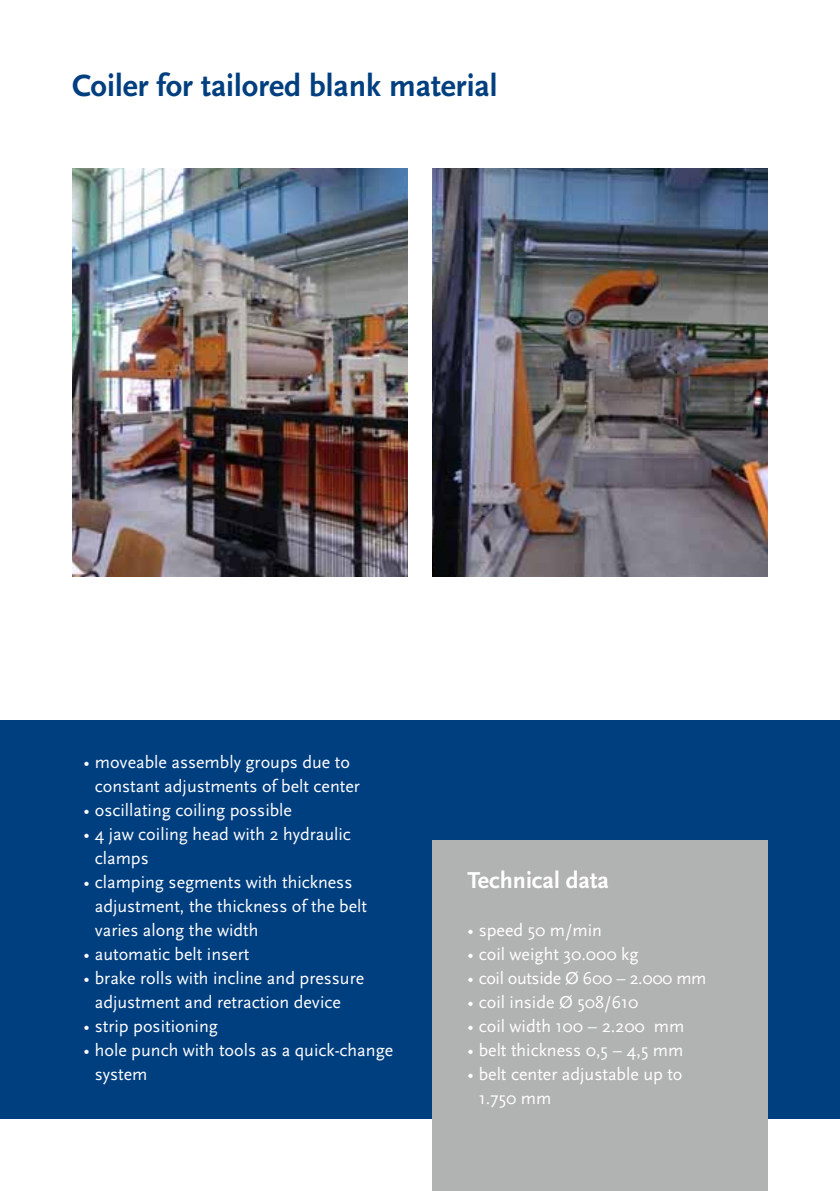
<style>
.page{position:relative;width:840px;height:1191px;background:#fff}
.page>*{position:absolute;margin:0;border:0;box-sizing:border-box;transform-origin:0 0}
.t1{font:700 32px "Scala Sans";color:#003f7f}
.t2{font:700 24px "Scala Sans";color:#fff}
.t3{font:18px/24px "Scala Sans";color:#fff}
.t4{font:18px "Scala Sans";letter-spacing:-.02em;color:#fff}
</style>
<div class="page">
<div style="left:0;top:720px;width:839px;height:399px;background:#003f7f"></div>
<img style="left:72px;top:168px;width:336px;height:408px">
<img style="left:432px;top:168px;width:335px;height:408px">
<div style="left:432px;top:840px;width:335px;height:351px;background:#b1b3b2"></div>
<h1 class="t1" style="left:72px;top:68px;width:426px">Coiler for tailored blank material</h1>
<p class="t3" style="left:95px;top:750px;width:266px;text-indent:-11px">• moveable assembly groups due to constant adjustments of belt center</p>
<p class="t3" style="left:83px;top:798px;width:210px">• oscillating coiling possible</p>
<p class="t3" style="left:95px;top:822px;width:257px;text-indent:-11px">• 4 jaw coiling head with 2 hydraulic clamps</p>
<p class="t3" style="left:95px;top:870px;width:274px;text-indent:-11px">• clamping segments with thickness adjustment, the thickness of the belt varies along the width</p>
<p class="t3" style="left:83px;top:942px;width:167px">• automatic belt insert</p>
<p class="t3" style="left:95px;top:966px;width:271px;text-indent:-11px">• brake rolls with incline and pressure adjustment and retraction device</p>
<p class="t3" style="left:83px;top:1014px;width:136px">• strip positioning</p>
<p class="t3" style="left:95px;top:1038px;width:300px;text-indent:-11px">• hole punch with tools as a quick-change system</p>
<h2 class="t2" style="left:467px;top:867px;width:143px">Technical data</h2>
<p class="t3" style="left:467px;top:918px;width:136px">• speed 50 m/min</p>
<p class="t3" style="left:467px;top:942px;width:173px">• coil weight 30.000 kg</p>
<p class="t4" style="left:467px;top:968px;width:240px">• coil outside Ø 600 – 2.000 mm</p>
<p class="t3" style="left:467px;top:990px;width:172px">• coil inside Ø 508/610</p>
<p class="t3" style="left:467px;top:1014px;width:218px">• coil width 100 – 2.200 mm</p>
<p class="t3" style="left:467px;top:1038px;width:217px">• belt thickness 0,5 – 4,5 mm</p>
<p class="t3" style="left:478px;top:1062px;width:205px;text-indent:-11px">• belt center adjustable up to<br>1.750 mm</p>
</div>
